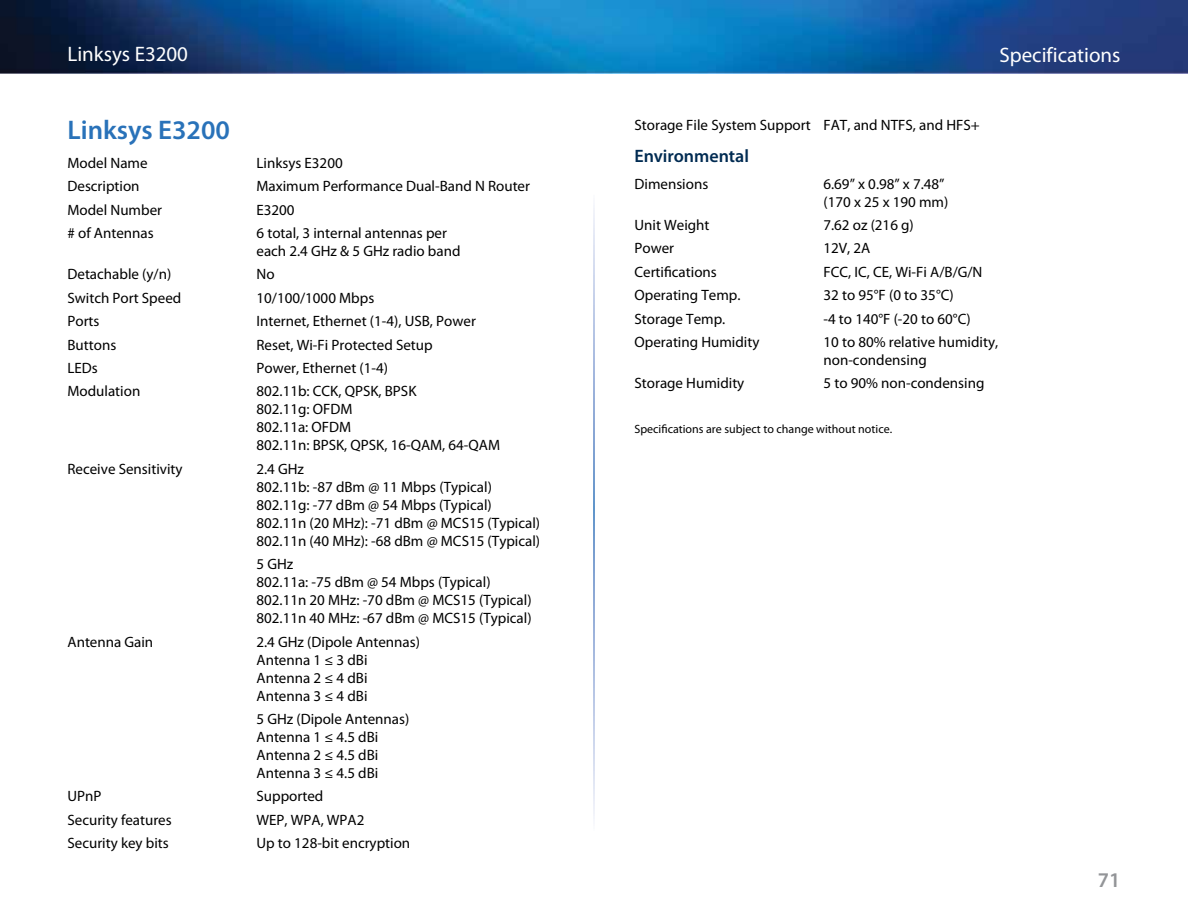
<style>
.page{position:relative;width:1188px;height:918px;background:#fff}
.page>*{position:absolute;margin:0;border:0;box-sizing:border-box;transform-origin:0 0}
.t1{font:600 27px "Myriad Pro";color:#2972b9}
.t2{font:21px "Myriad Pro";color:#fff}
.t3{font:600 21px "Myriad Pro";color:#939598}
.t4{font:600 18px "Myriad Pro";color:#002b52}
.t5{font:15px/18px "Myriad Pro";color:#000}
.t6{font:12px "Myriad Pro";color:#000}
</style>
<div class="page">
<img style="left:0;top:0;width:1188px;height:73px">
<h2 class="t2" style="left:68px;top:43px;width:122px">Linksys E3200</h2>
<h2 class="t2" style="left:999px;top:43px;width:123px">Specifications</h2>
<h1 class="t1" style="left:68px;top:115px;width:164px">Linksys E3200</h1>
<p class="t5" style="left:68px;top:154px;width:82px">Model Name</p>
<p class="t5" style="left:256px;top:154px;width:88px">Linksys E3200</p>
<p class="t5" style="left:68px;top:178px;width:74px">Description</p>
<p class="t5" style="left:256px;top:178px;width:275px">Maximum Performance Dual-Band N Router</p>
<p class="t5" style="left:68px;top:201px;width:96px">Model Number</p>
<p class="t5" style="left:256px;top:201px;width:40px">E3200</p>
<p class="t5" style="left:68px;top:224px;width:88px"># of Antennas</p>
<p class="t5" style="left:256px;top:224px;width:205px">6 total, 3 internal antennas per each 2.4 GHz &amp; 5 GHz radio band</p>
<p class="t5" style="left:68px;top:266px;width:105px">Detachable (y/n)</p>
<p class="t5" style="left:256px;top:266px;width:20px">No</p>
<p class="t5" style="left:68px;top:289px;width:115px">Switch Port Speed</p>
<p class="t5" style="left:256px;top:289px;width:119px">10/100/1000 Mbps</p>
<p class="t5" style="left:68px;top:313px;width:34px">Ports</p>
<p class="t5" style="left:256px;top:313px;width:221px">Internet, Ethernet (1-4), USB, Power</p>
<p class="t5" style="left:68px;top:336px;width:50px">Buttons</p>
<p class="t5" style="left:256px;top:336px;width:178px">Reset, Wi-Fi Protected Setup</p>
<p class="t5" style="left:68px;top:359px;width:32px">LEDs</p>
<p class="t5" style="left:256px;top:359px;width:133px">Power, Ethernet (1-4)</p>
<p class="t5" style="left:68px;top:383px;width:74px">Modulation</p>
<p class="t5" style="left:256px;top:383px;width:245px">802.11b: CCK, QPSK, BPSK<br>802.11g: OFDM<br>802.11a: OFDM<br>802.11n: BPSK, QPSK, 16-QAM, 64-QAM</p>
<p class="t5" style="left:68px;top:460px;width:117px">Receive Sensitivity</p>
<p class="t5" style="left:256px;top:460px;width:285px">2.4 GHz<br>802.11b: -87 dBm @ 11 Mbps (Typical)<br>802.11g: -77 dBm @ 54 Mbps (Typical)<br>802.11n (20 MHz): -71 dBm @ MCS15 (Typical)<br>802.11n (40 MHz): -68 dBm @ MCS15 (Typical)</p>
<p class="t5" style="left:256px;top:556px;width:277px">5 GHz<br>802.11a: -75 dBm @ 54 Mbps (Typical)<br>802.11n 20 MHz: -70 dBm @ MCS15 (Typical)<br>802.11n 40 MHz: -67 dBm @ MCS15 (Typical)</p>
<p class="t5" style="left:68px;top:633px;width:87px">Antenna Gain</p>
<p class="t5" style="left:256px;top:633px;width:165px">2.4 GHz (Dipole Antennas)<br>Antenna 1 ≤ 3 dBi<br>Antenna 2 ≤ 4 dBi<br>Antenna 3 ≤ 4 dBi</p>
<p class="t5" style="left:256px;top:710px;width:154px">5 GHz (Dipole Antennas)<br>Antenna 1 ≤ 4.5 dBi<br>Antenna 2 ≤ 4.5 dBi<br>Antenna 3 ≤ 4.5 dBi</p>
<p class="t5" style="left:68px;top:788px;width:35px">UPnP</p>
<p class="t5" style="left:256px;top:788px;width:68px">Supported</p>
<p class="t5" style="left:68px;top:811px;width:106px">Security features</p>
<p class="t5" style="left:256px;top:811px;width:110px">WEP, WPA, WPA2</p>
<p class="t5" style="left:68px;top:835px;width:103px">Security key bits</p>
<p class="t5" style="left:256px;top:835px;width:155px">Up to 128-bit encryption</p>
<p class="t5" style="left:635px;top:116px;width:347px">Storage File System Support FAT, and NTFS, and HFS+</p>
<p class="t4" style="left:634px;top:146px;width:116px">Environmental</p>
<p class="t5" style="left:634px;top:175px;width:75px">Dimensions</p>
<p class="t5" style="left:824px;top:175px;width:126px">6.69” x 0.98” x 7.48” (170 x 25 x 190 mm)</p>
<p class="t5" style="left:634px;top:216px;width:77px">Unit Weight</p>
<p class="t5" style="left:824px;top:216px;width:92px">7.62 oz (216 g)</p>
<p class="t5" style="left:634px;top:240px;width:41px">Power</p>
<p class="t5" style="left:824px;top:240px;width:48px">12V, 2A</p>
<p class="t5" style="left:634px;top:263px;width:84px">Certifications</p>
<p class="t5" style="left:824px;top:263px;width:161px">FCC, IC, CE, Wi-Fi A/B/G/N</p>
<p class="t5" style="left:634px;top:286px;width:106px">Operating Temp.</p>
<p class="t5" style="left:824px;top:286px;width:132px">32 to 95°F (0 to 35°C)</p>
<p class="t5" style="left:634px;top:310px;width:90px">Storage Temp.</p>
<p class="t5" style="left:824px;top:310px;width:149px">-4 to 140°F (-20 to 60°C)</p>
<p class="t5" style="left:634px;top:333px;width:126px">Operating Humidity</p>
<p class="t5" style="left:824px;top:333px;width:176px">10 to 80% relative humidity, non-condensing</p>
<p class="t5" style="left:634px;top:375px;width:111px">Storage Humidity</p>
<p class="t5" style="left:824px;top:375px;width:162px">5 to 90% non-condensing</p>
<p class="t6" style="left:634px;top:423px;width:258px">Specifications are subject to change without notice.</p>
<h2 class="t3" style="left:1098px;top:869px;width:24px">71</h2>
</div>
